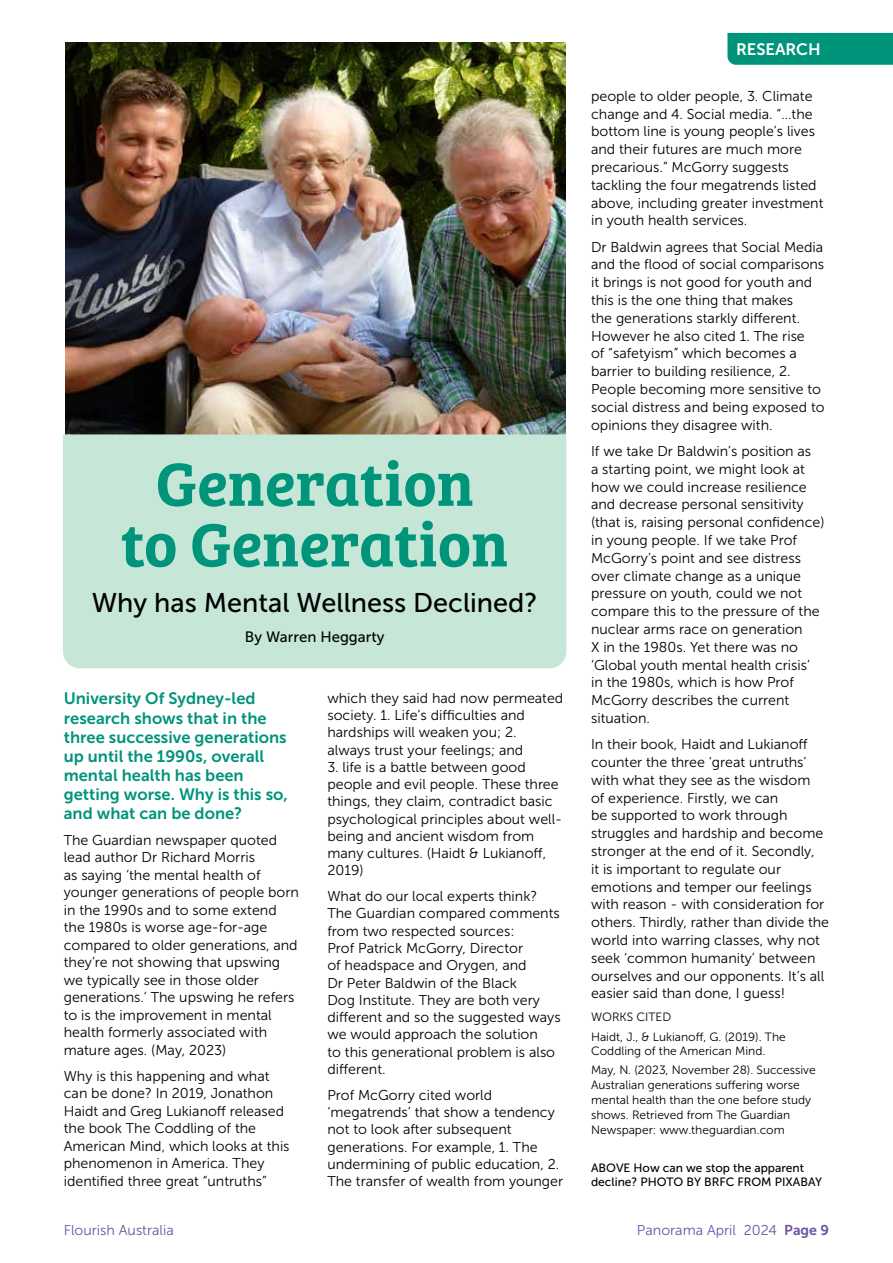
<style>
.page{position:relative;width:893px;height:1263px;background:#fff}
.page>*{position:absolute;margin:0;border:0;box-sizing:border-box;transform-origin:0 0}
.t1{font:63px/60.6px "Bree Serif Sb";color:#00947a;text-align:center}
.t2{font:27px "Museo Sans 500";color:#000}
.t3{font:16.5px/19px "Museo Sans 700";color:#00947a}
.t4{font:16.5px "Museo Sans 700";color:#fff}
.t5{font:15px "Museo Sans 500";color:#000}
.t6{font:14.25px/17.9px "Museo Sans 300";color:#000}
.t7{font:14.25px "Museo Sans 300";color:#6c54a3}
.t8{font:12px/14.9px "Museo Sans 300";color:#000}
.t9{font:12px/14.9px "Museo Sans 500";color:#000}
.s1{font-family:"Museo Sans 700"}
</style>
<div class="page">
<div style="left:727px;top:33px;width:166px;height:32px;background:#00947a"></div>
<img style="left:65px;top:43px;width:501px;height:391px">
<div style="left:63px;top:434px;width:503px;height:234px;background:#c6e6d8"></div>
<h1 class="t1" style="left:121px;top:450px;width:389px">Generation to Generation</h1>
<h2 class="t2" style="left:92px;top:587px;width:447px">Why has Mental Wellness Declined?</h2>
<p class="t5" style="left:245px;top:629px;width:141px">By Warren Heggarty</p>
<p class="t3" style="left:64px;top:689px;width:226px">University Of Sydney-led research shows that in the three successive generations up until the 1990s, overall mental health has been getting worse. Why is this so, and what can be done?</p>
<p class="t6" style="left:64px;top:831px;width:237px">The Guardian newspaper quoted lead author Dr Richard Morris<br>as saying ‘the mental health of younger generations of people born in the 1990s and to some extend the 1980s is worse age-for-age compared to older generations, and they’re not showing that upswing we typically see in those older generations.’ The upswing he refers to is the improvement in mental health formerly associated with mature ages. (May, 2023)</p>
<p class="t6" style="left:64px;top:1067px;width:227px">Why is this happening and what can be done? In 2019, Jonathon<br>Haidt and Greg Lukianoff released the book The Coddling of the<br>American Mind, which looks at this phenomenon in America. They identified three great “untruths”</p>
<p class="t6" style="left:327px;top:689px;width:237px;line-height:17.2px">which they said had now permeated society. 1. Life’s difficulties and hardships will weaken you; 2. always trust your feelings; and</p>
<p class="t6" style="left:327px;top:758px;width:236px;line-height:17.2px">3. life is a battle between good people and evil people. These three things, they claim, contradict basic psychological principles about well&shy;being and ancient wisdom from many cultures. (Haidt &amp; Lukianoff,<br>2019)</p>
<p class="t6" style="left:327px;top:888px;width:235px;line-height:17.2px">What do our local experts think?<br>The Guardian compared comments from two respected sources:<br>Prof Patrick McGorry, Director<br>of headspace and Orygen, and<br>Dr Peter Baldwin of the Black<br>Dog Institute. They are both very different and so the suggested ways we would approach the solution<br>to this generational problem is also different.</p>
<p class="t6" style="left:327px;top:1086px;width:237px;line-height:17.2px">Prof McGorry cited world ‘megatrends’ that show a tendency not to look after subsequent generations. For example, 1. The undermining of public education, 2.<br>The transfer of wealth from younger</p>
<p class="t4" style="left:736px;top:40px;width:86px">RESEARCH</p>
<p class="t6" style="left:591px;top:87px;width:234px">people to older people, 3. Climate change and 4. Social media. “…the bottom line is young people’s lives and their futures are much more precarious.” McGorry suggests tackling the four megatrends listed above, including greater investment in youth health services.</p>
<p class="t6" style="left:591px;top:238px;width:235px">Dr Baldwin agrees that Social Media and the flood of social comparisons it brings is not good for youth and this is the one thing that makes<br>the generations starkly different.<br>However he also cited 1. The rise<br>of “safetyism” which becomes a barrier to building resilience, 2.<br>People becoming more sensitive to social distress and being exposed to opinions they disagree with.</p>
<p class="t6" style="left:591px;top:442px;width:235px">If we take Dr Baldwin’s position as<br>a starting point, we might look at how we could increase resilience and decrease personal sensitivity (that is, raising personal confidence) in young people. If we take Prof<br>McGorry’s point and see distress over climate change as a unique pressure on youth, could we not compare this to the pressure of the nuclear arms race on generation<br>X in the 1980s. Yet there was no ‘Global youth mental health crisis’ in the 1980s, which is how Prof<br>McGorry describes the current situation.</p>
<p class="t6" style="left:591px;top:735px;width:240px">In their book, Haidt and Lukianoff counter the three ‘great untruths’ with what they see as the wisdom<br>of experience. Firstly, we can<br>be supported to work through struggles and hardship and become stronger at the end of it. Secondly,<br>it is important to regulate our emotions and temper our feelings with reason - with consideration for others. Thirdly, rather than divide the world into warring classes, why not seek ‘common humanity’ between ourselves and our opponents. It’s all easier said than done, I guess!</p>
<p class="t8" style="left:591px;top:1008px;width:196px;line-height:19px">WORKS CITED<br>Haidt, J., &amp; Lukianoff, G. (2019). The</p>
<p class="t8" style="left:591px;top:1042px;width:226px;line-height:19px">Coddling of the American Mind.<br>May, N. (2023, November 28). Successive</p>
<p class="t8" style="left:591px;top:1078px;width:222px">Australian generations suffering worse mental health than the one before study shows. Retrieved from The Guardian Newspaper: www.theguardian.com</p>
<p class="t9" style="left:591px;top:1160px;width:232px">ABOVE How can we stop the apparent decline? PHOTO BY BRFC FROM PIXABAY</p>
<p class="t7" style="left:64px;top:1223px;width:112px">Flourish Australia</p>
<p class="t7" style="left:637px;top:1223px;width:194px">Panorama April 2024 <span class="s1">Page 9</span></p>
</div>
